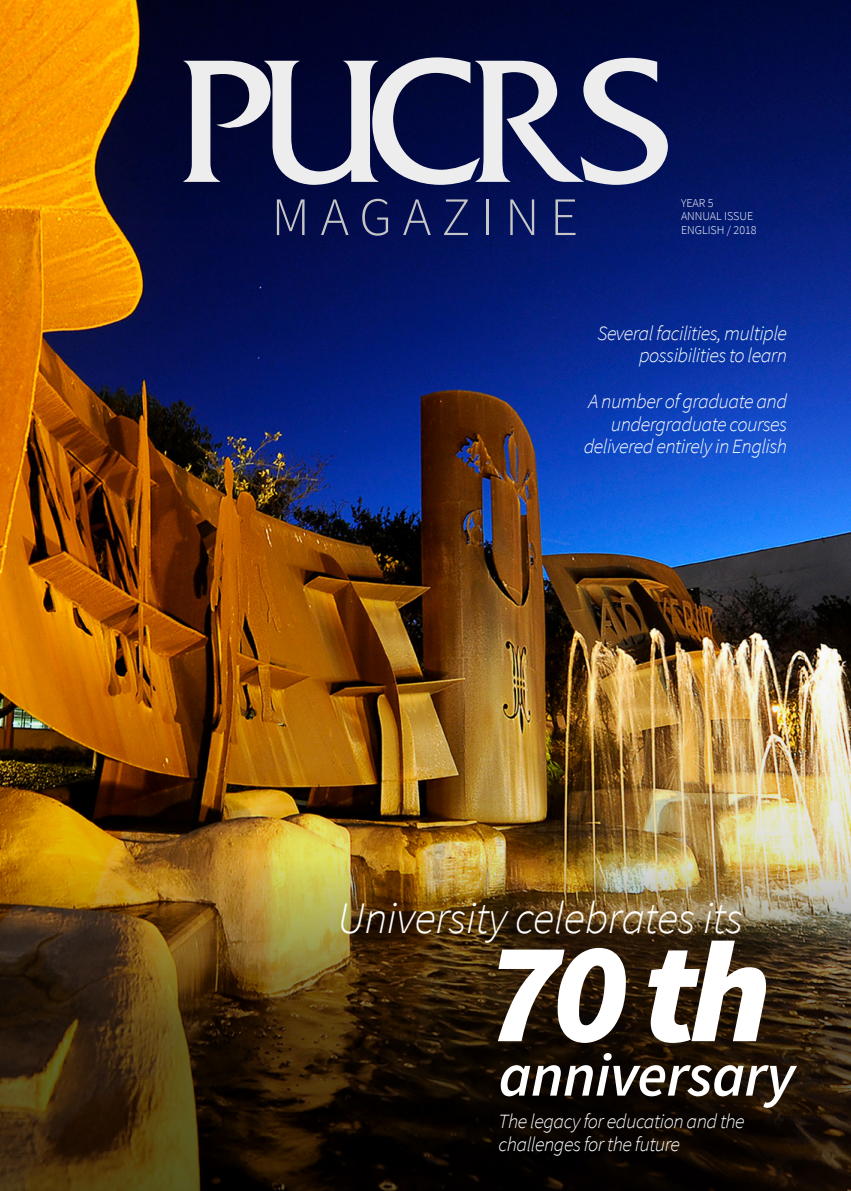
<style>
.page{position:relative;width:851px;height:1191px;background:#fff}
.page>*{position:absolute;margin:0;border:0;box-sizing:border-box;transform-origin:0 0}
.t1{font:italic 900 144.45px "Source Sans Pro";color:#fff}
.t2{font:italic 600 60.6px "Source Sans Pro";letter-spacing:-.01em;color:#fff}
.t3{font:300 54px "Source Sans Pro";letter-spacing:.2em;color:#c6c6c6}
.t4{font:italic 300 45px "Source Sans Pro";letter-spacing:-.01em;color:#fff}
.t5{font:italic 300 20.25px/22.5px "Source Sans Pro";letter-spacing:-.025em;color:#fff;text-align:right}
.t6{font:300 12px/13.5px "Source Sans Pro";color:#fff}
</style>
<div class="page">
<img style="left:0;top:0;width:850px;height:623px">
<img style="left:0;top:623px;width:850px;height:165px">
<img style="left:0;top:788px;width:850px;height:403px">
<svg style="left:183px;top:57px;width:484px;height:128px;background:#5b6080"></svg>
<h3 class="t3" style="left:271px;top:184px;width:308px">MAGAZINE</h3>
<p class="t6" style="left:681px;top:196px;width:77px">YEAR 5<br>ANNUAL ISSUE<br>ENGLISH / 2018</p>
<p class="t5" style="left:597px;top:322px;width:191px">Several facilities, multiple possibilities to learn</p>
<p class="t5" style="left:583px;top:390px;width:205px">A number of graduate and undergraduate courses delivered entirely in English</p>
<h3 class="t4" style="left:338px;top:890px;width:406px">University celebrates its</h3>
<h1 class="t1" style="left:484px;top:900px;width:287px">70 th</h1>
<h2 class="t2" style="left:498px;top:1037px;width:298px">anniversary</h2>
<p class="t5" style="left:498px;top:1110px;width:248px;text-align:left">The legacy for education and the challenges for the future</p>
</div>
